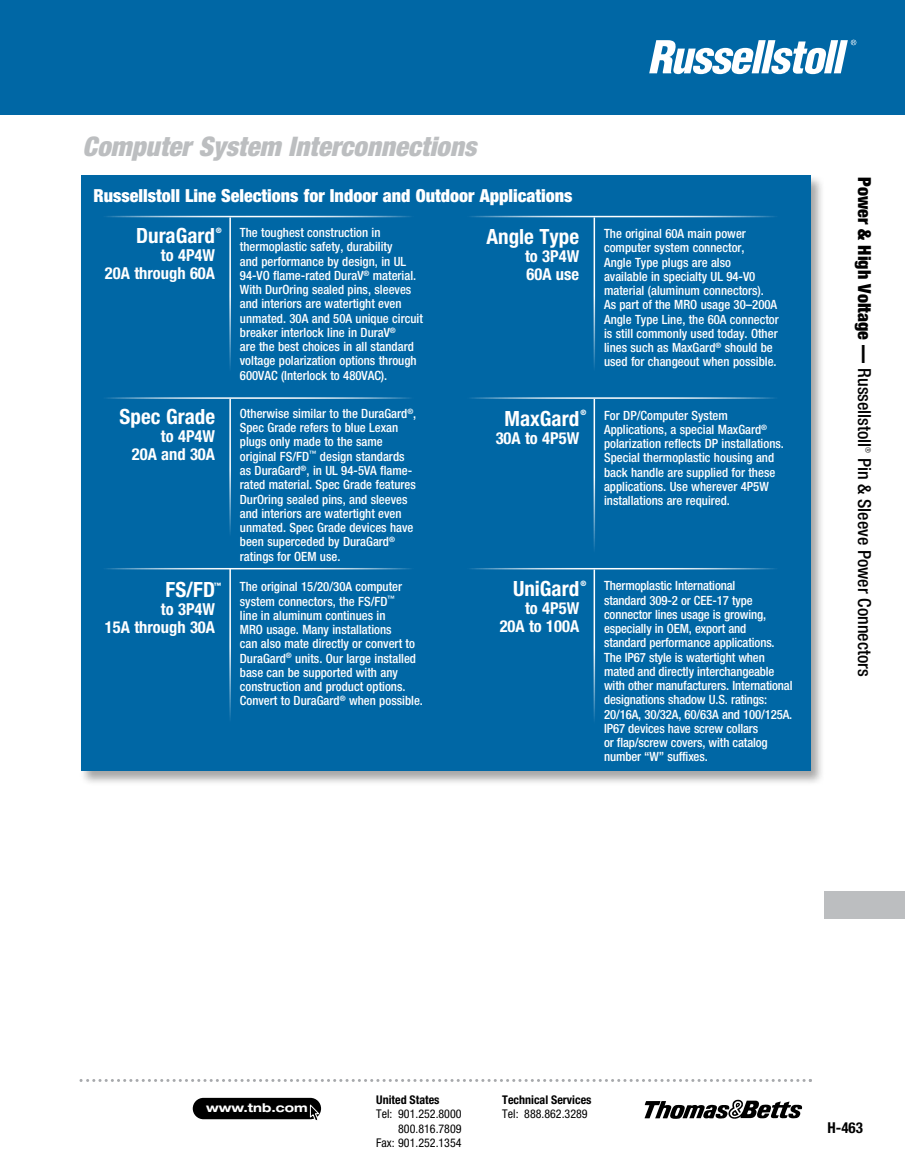
<style>
.page{position:relative;width:905px;height:1175px;background:#fff}
.page>*{position:absolute;margin:0;border:0;box-sizing:border-box;transform-origin:0 0}
.t1{font:italic 900 condensed 27px "Helvetica Neue LT Std";color:#bcbec0}
.t2{font:700 condensed 21px "Helvetica Neue LT Std";color:#fff}
.t3{font:900 condensed 18px "Helvetica Neue LT Std";color:#fff}
.t4{font:900 condensed 18px "Helvetica Neue LT Std";color:#000}
.t5{font:500 condensed 18px "Helvetica Neue LT Std";color:#000}
.t6{font:700 condensed 16.5px/18px "Helvetica Neue LT Std";color:#fff;text-align:right}
.t7{font:700 condensed 15px "Helvetica Neue LT Std";color:#000}
.t8{font:500 condensed 12.75px/14.2px "Helvetica Neue LT Std";color:#fff}
.t9{font:condensed 12px/14.4px "Helvetica Neue LT Std";color:#000;text-align:right}
.t10{font:700 condensed 12px "Helvetica Neue LT Std";color:#000}
.t11{font:700 expanded 12px "Helvetica Neue";color:#fff}
.t12{font:700 condensed 7.5px "Helvetica Neue LT Std";color:#fff}
.t13{font:300 condensed 7.5px "Helvetica Neue LT Std";color:#000}
.s1{font-weight:500}
</style>
<div class="page">
<svg style="left:80px;top:1079px;width:732px;height:3px"></svg>
<svg style="left:644px;top:1099px;width:158px;height:19px"></svg>
<div style="left:193px;top:1097px;width:128px;height:22px;background:#000;border-radius:11px"></div>
<svg style="left:309px;top:1103px;width:11px;height:17px"></svg>
<div style="left:824px;top:891px;width:80px;height:27px;background:#bcbec0"></div>
<div style="left:0;top:0;width:904px;height:114px;background:#0067a5"></div>
<svg style="left:649px;top:40px;width:207px;height:34px"></svg>
<div style="left:79px;top:174px;width:746px;height:612px;background:#000;opacity:.35"></div>
<div style="left:81px;top:176px;width:729px;height:595px;background:#0067a5"></div>
<hr style="left:229px;top:217px;width:2px;height:158px;background:#fff">
<hr style="left:229px;top:399px;width:2px;height:140px;background:#fff">
<hr style="left:229px;top:568px;width:2px;height:157px;background:#fff">
<hr style="left:95px;top:216px;width:323px;height:1px;background:#fff">
<hr style="left:95px;top:397px;width:323px;height:2px;background:#fff">
<hr style="left:95px;top:568px;width:323px;height:1px;background:#fff">
<hr style="left:593px;top:217px;width:2px;height:157px;background:#fff">
<hr style="left:459px;top:216px;width:323px;height:1px;background:#fff">
<hr style="left:593px;top:399px;width:2px;height:157px;background:#fff">
<hr style="left:459px;top:397px;width:323px;height:2px;background:#fff">
<hr style="left:593px;top:569px;width:2px;height:157px;background:#fff">
<hr style="left:459px;top:568px;width:323px;height:1px;background:#fff">
<h1 class="t1" style="left:82px;top:130px;width:395px">Computer System Interconnections</h1>
<p class="t3" style="left:93px;top:184px;width:480px">Russellstoll Line Selections for Indoor and Outdoor Applications</p>
<p class="t8" style="left:240px;top:225px;width:184px">The toughest construction in thermoplastic safety, durability<br>and performance by design, in UL 94-VO flame-rated DuraV<sup>®</sup> material.<br>With DurOring sealed pins, sleeves and interiors are watertight even unmated. 30A and 50A unique circuit breaker interlock line in DuraV<sup>®<br></sup>are the best choices in all standard voltage polarization options through 600VAC (Interlock to 480VAC).</p>
<p class="t8" style="left:240px;top:406px;width:178px">Otherwise similar to the DuraGard<sup>®</sup>,<br>Spec Grade refers to blue Lexan plugs only made to the same original FS/FD<sup>™</sup> design standards as DuraGard<sup>®</sup>, in UL 94-5VA flame&shy;rated material. Spec Grade features<br>DurOring sealed pins, and sleeves and interiors are watertight even unmated. Spec Grade devices have been superceded by DuraGard<sup>® </sup>ratings for OEM use.</p>
<p class="t8" style="left:240px;top:579px;width:185px">The original 15/20/30A computer system connectors, the FS/FD<sup>™<br></sup>line in aluminum continues in<br>MRO usage. Many installations<br>can also mate directly or convert to DuraGard<sup>®</sup> units. Our large installed base can be supported with any construction and product options.<br>Convert to DuraGard<sup>®</sup> when possible.</p>
<p class="t12" style="left:216px;top:226px;width:7px">®</p>
<p class="t2" style="left:136px;top:223px;width:80px">DuraGard</p>
<p class="t6" style="left:105px;top:246px;width:112px">to 4P4W<br>20A through 60A</p>
<p class="t2" style="left:486px;top:224px;width:94px">Angle Type</p>
<p class="t6" style="left:525px;top:247px;width:56px;text-align:left">to 3P4W<br>60A use</p>
<p class="t2" style="left:120px;top:403px;width:97px">Spec Grade</p>
<p class="t6" style="left:132px;top:427px;width:85px">to 4P4W<br>20A and 30A</p>
<p class="t12" style="left:580px;top:408px;width:7px">®</p>
<p class="t2" style="left:504px;top:405px;width:76px">MaxGard</p>
<p class="t6" style="left:495px;top:428px;width:85px">30A to 4P5W</p>
<p class="t12" style="left:214px;top:580px;width:9px">™</p>
<p class="t12" style="left:580px;top:579px;width:7px">®</p>
<p class="t2" style="left:513px;top:576px;width:68px">UniGard</p>
<p class="t6" style="left:499px;top:599px;width:81px">to 4P5W<br>20A to 100A</p>
<p class="t2" style="left:166px;top:577px;width:51px">FS/FD</p>
<p class="t6" style="left:105px;top:600px;width:112px">to 3P4W<br>15A through 30A</p>
<p class="t8" style="left:604px;top:226px;width:176px">The original 60A main power computer system connector,<br>Angle Type plugs are also<br>available in specialty UL 94-V0 material (aluminum connectors).<br>As part of the MRO usage 30–200A<br>Angle Type Line, the 60A connector is still commonly used today. Other lines such as MaxGard<sup>®</sup> should be used for changeout when possible.</p>
<p class="t8" style="left:604px;top:408px;width:181px">For DP/Computer System Applications, a special MaxGard<sup>® </sup>polarization reflects DP installations.<br>Special thermoplastic housing and back handle are supplied for these applications. Use wherever 4P5W installations are required.</p>
<p class="t8" style="left:604px;top:578px;width:190px">Thermoplastic International<br>standard 309-2 or CEE-17 type connector lines usage is growing, especially in OEM, export and<br>standard performance applications.<br>The IP67 style is watertight when mated and directly interchangeable with other manufacturers. International designations shadow U.S. ratings:<br>20/16A, 30/32A, 60/63A and 100/125A.<br>IP67 devices have screw collars<br>or flap/screw covers, with catalog number “W” suffixes.</p>
<h3 class="t4" style="left:875px;top:177px;width:272px;rotate:90deg">Power &amp; High Voltage — <span class="s1">Russellstoll</span></h3>
<p class="t13" style="left:872px;top:447px;width:7px;rotate:90deg">®</p>
<h3 class="t5" style="left:875px;top:458px;width:220px;rotate:90deg">Pin &amp; Sleeve Power Connectors</h3>
<p class="t11" style="left:206px;top:1100px;width:103px">www.tnb.com</p>
<p class="t10" style="left:376px;top:1092px;width:65px">United States</p>
<p class="t9" style="left:376px;top:1106px;width:87px">Tel: 901.252.8000<br>800.816.7809<br>Fax: 901.252.1354</p>
<p class="t10" style="left:502px;top:1092px;width:91px">Technical Services</p>
<p class="t9" style="left:502px;top:1106px;width:87px">Tel: 888.862.3289</p>
<p class="t7" style="left:827px;top:1118px;width:37px">H-463</p>
</div>
